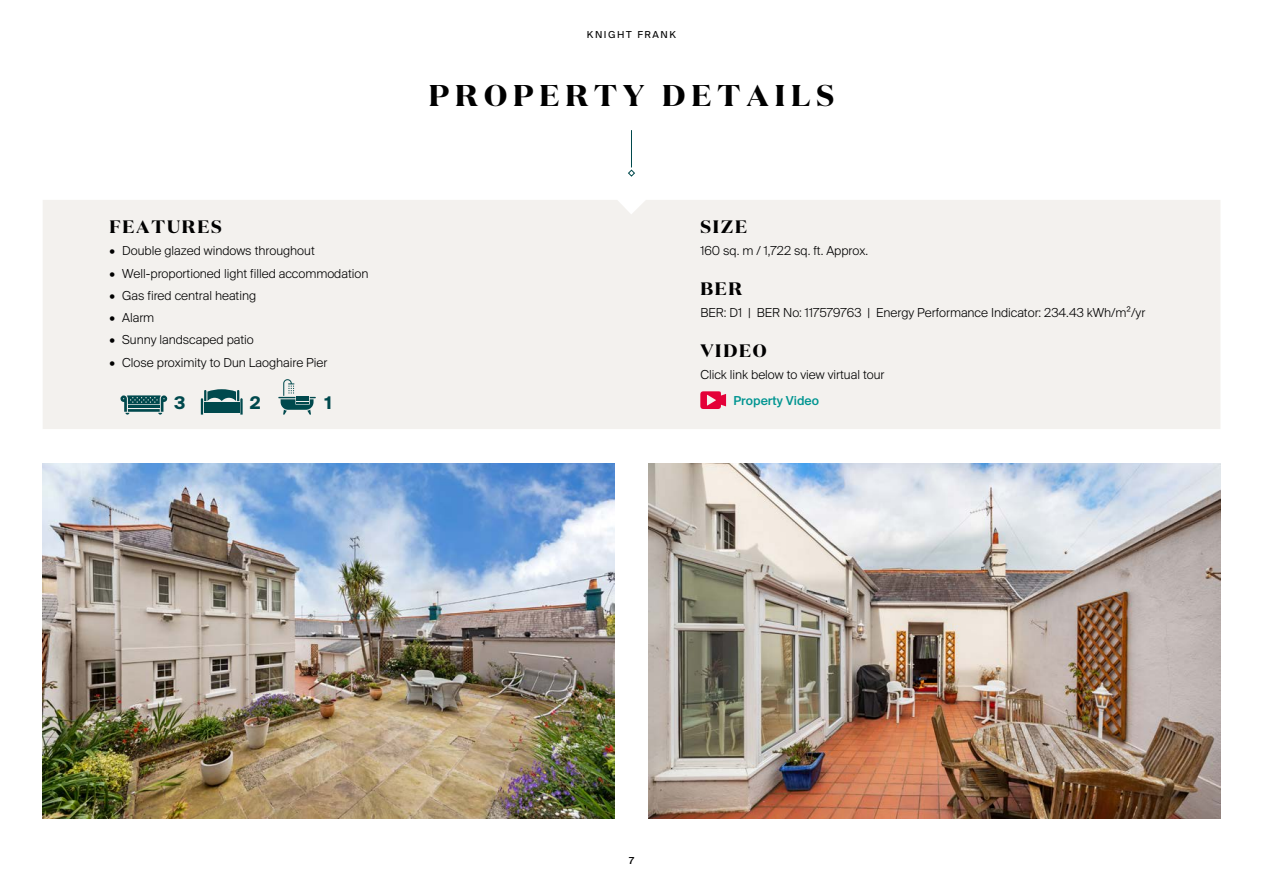
<style>
.page{position:relative;width:1263px;height:893px;background:#fff}
.page>*{position:absolute;margin:0;border:0;box-sizing:border-box;transform-origin:0 0}
.t1{font:700 30px "Domaine Disp";letter-spacing:.2em;color:#000}
.t2{font:700 19.05px "Suisse BP Intl";color:#00494d}
.t3{font:700 18px "Domaine Disp";letter-spacing:.1em;color:#000}
.t4{font:300 13.5px "Suisse BP Intl";color:#000}
.t5{font:500 13.5px "Suisse BP Intl";color:#009591}
.t6{font:10.5px "Suisse BP Intl";letter-spacing:.15em;color:#000}
.t7{font:500 10.5px "Suisse BP Intl";color:#000}
</style>
<div class="page">
<div style="left:43px;top:200px;width:1177px;height:229px;background:#f3f1ee"></div>
<img style="left:648px;top:464px;width:572px;height:355px">
<img style="left:43px;top:464px;width:571px;height:355px">
<svg style="left:700px;top:391px;width:26px;height:18px"></svg>
<svg style="left:120px;top:395px;width:47px;height:20px"></svg>
<svg style="left:201px;top:389px;width:42px;height:26px"></svg>
<svg style="left:278px;top:379px;width:38px;height:36px"></svg>
<hr style="left:631px;top:130px;width:1px;height:37px;background:#00494d">
<svg style="left:628px;top:170px;width:7px;height:6px"></svg>
<h3 class="t3" style="left:109px;top:215px;width:114px">FEATURES</h3>
<p class="t4" style="left:109px;top:243px;width:207px">• Double glazed windows throughout</p>
<p class="t4" style="left:109px;top:265px;width:260px">• Well-proportioned light filled accommodation</p>
<p class="t4" style="left:109px;top:287px;width:148px">• Gas fired central heating</p>
<p class="t4" style="left:109px;top:310px;width:46px">• Alarm</p>
<p class="t4" style="left:109px;top:332px;width:146px">• Sunny landscaped patio</p>
<p class="t4" style="left:109px;top:354px;width:219px">• Close proximity to Dun Laoghaire Pier</p>
<h2 class="t2" style="left:174px;top:392px;width:13px">3</h2>
<h2 class="t2" style="left:250px;top:392px;width:12px">2</h2>
<h2 class="t2" style="left:325px;top:392px;width:9px">1</h2>
<p class="t6" style="left:587px;top:28px;width:91px">KNIGHT FRANK</p>
<h1 class="t1" style="left:429px;top:76px;width:407px">PROPERTY DETAILS</h1>
<h3 class="t3" style="left:700px;top:215px;width:48px">SIZE</h3>
<p class="t4" style="left:700px;top:243px;width:169px">160 sq. m / 1,722 sq. ft. Approx.</p>
<h3 class="t3" style="left:700px;top:277px;width:43px">BER</h3>
<p class="t4" style="left:700px;top:305px;width:446px">BER: D1 | BER No: 117579763 | Energy Performance Indicator: 234.43 kWh/m²/yr</p>
<h3 class="t3" style="left:700px;top:339px;width:68px">VIDEO</h3>
<p class="t4" style="left:700px;top:367px;width:186px">Click link below to view virtual tour</p>
<p class="t5" style="left:733px;top:392px;width:87px">Property Video</p>
<p class="t7" style="left:629px;top:854px;width:6px">7</p>
</div>
